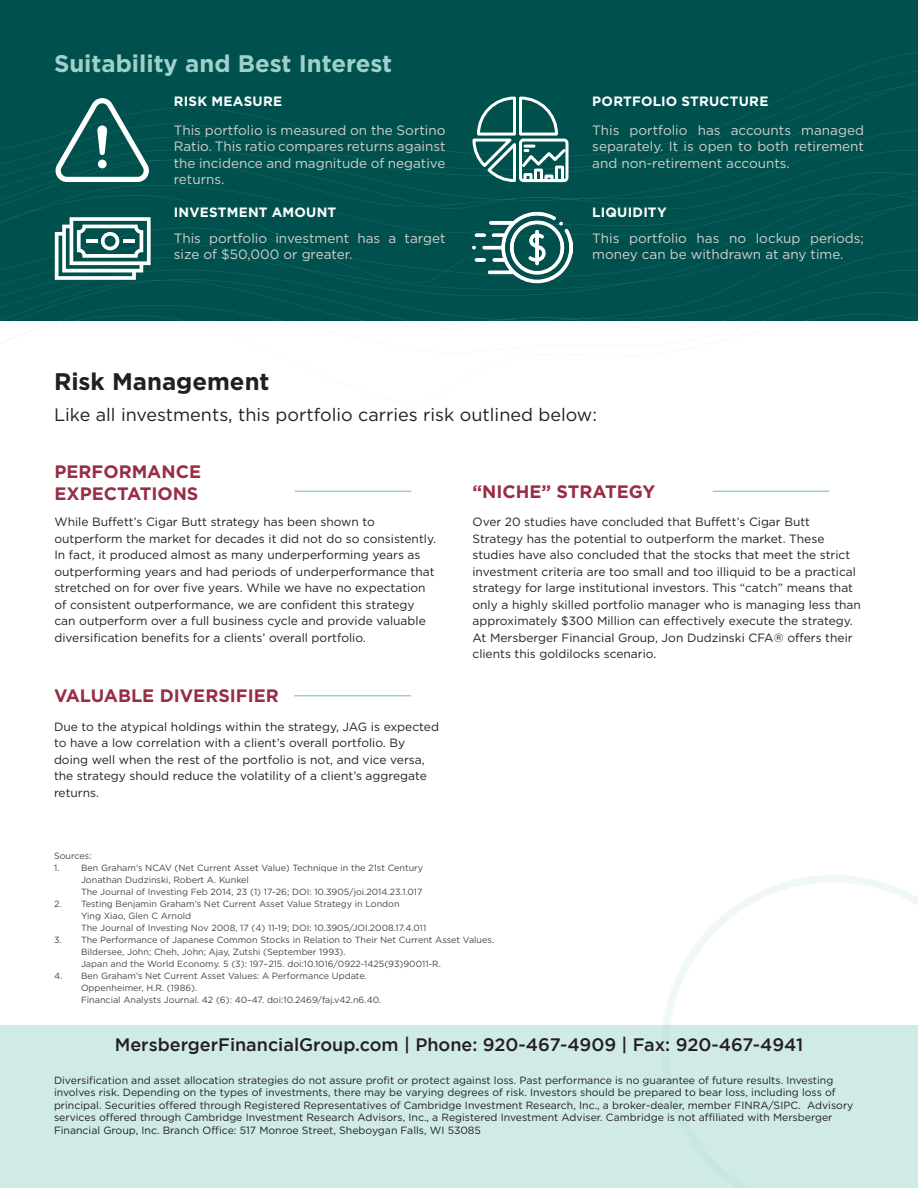
<style>
.page{position:relative;width:918px;height:1188px;background:#fff}
.page>*{position:absolute;margin:0;border:0;box-sizing:border-box;transform-origin:0 0}
.t1{font:700 24px "Gotham";color:#a0d0cb}
.t2{font:700 24px "Gotham";color:#231f20}
.t3{font:500 18px "Gotham";color:#231f20}
.t4{font:700 18px/21.6px "Gotham";color:#982d45}
.t5{font:18px "Gotham";color:#231f20}
.t6{font:13.5px/16.2px "Gotham";color:#d3d0ce;text-align:justify}
.t7{font:700 13.5px "Gotham";letter-spacing:.02em;color:#fff}
.t8{font:12px/16.5px "Gotham";color:#231f20}
.t9{font:10.5px/12.6px "Gotham";color:#231f20}
.t10{font:9px/12px "Gotham";color:#454545}
</style>
<div class="page">
<div style="left:0;top:1025px;width:918px;height:163px;background:#d0eae8"></div>
<div style="left:0;top:1px;width:918px;height:39px;background:#00514d"></div>
<div style="left:0;top:40px;width:918px;height:44px;background:#00514d"></div>
<div style="left:0;top:84px;width:918px;height:38px;background:#00514d"></div>
<div style="left:0;top:122px;width:918px;height:38px;background:#00514d"></div>
<svg style="left:0;top:160px;width:918px;height:45px;fill:#00514d"></svg>
<div style="left:0;top:205px;width:918px;height:48px;background:#00514d"></div>
<svg style="left:0;top:253px;width:918px;height:146px"></svg>
<svg style="left:663px;top:875px;width:255px;height:150px"></svg>
<svg style="left:52px;top:96px;width:100px;height:88px"></svg>
<svg style="left:471px;top:95px;width:99px;height:89px"></svg>
<hr style="left:295px;top:491px;width:116px;height:1px;background:#a0d0cb">
<hr style="left:713px;top:491px;width:116px;height:1px;background:#a0d0cb">
<svg style="left:55px;top:217px;width:96px;height:63px"></svg>
<hr style="left:123px;top:239px;width:11px;height:4px;background:#fff">
<hr style="left:86px;top:239px;width:11px;height:4px;background:#fff">
<img style="left:472px;top:207px;width:101px;height:80px">
<hr style="left:294px;top:695px;width:117px;height:1px;background:#a0d0cb">
<h1 class="t1" style="left:54px;top:49px;width:340px">Suitability and Best Interest</h1>
<p class="t7" style="left:174px;top:94px;width:110px">RISK MEASURE</p>
<p class="t6" style="left:174px;top:122px;width:273px">This portfolio is measured on the Sortino Ratio. This ratio compares returns against the incidence and magnitude of negative returns.</p>
<p class="t7" style="left:174px;top:204px;width:164px">INVESTMENT AMOUNT</p>
<p class="t6" style="left:174px;top:230px;width:273px">This portfolio investment has a target size of $50,000 or greater.</p>
<h1 class="t2" style="left:54px;top:368px;width:217px">Risk Management</h1>
<p class="t7" style="left:592px;top:94px;width:178px">PORTFOLIO STRUCTURE</p>
<p class="t6" style="left:592px;top:122px;width:273px">This portfolio has accounts managed separately. It is open to both retirement and non-retirement accounts.</p>
<p class="t7" style="left:592px;top:204px;width:76px">LIQUIDITY</p>
<p class="t6" style="left:592px;top:230px;width:273px">This portfolio has no lockup periods; money can be withdrawn at any time.</p>
<h2 class="t5" style="left:54px;top:405px;width:545px">Like all investments, this portfolio carries risk outlined below:</h2>
<h2 class="t4" style="left:54px;top:460px;width:148px">PERFORMANCE<br>EXPECTATIONS</h2>
<p class="t8" style="left:54px;top:514px;width:383px">While Buffett’s Cigar Butt strategy has been shown to outperform the market for decades it did not do so consistently.<br>In fact, it produced almost as many underperforming years as outperforming years and had periods of underperformance that stretched on for over five years. While we have no expectation of consistent outperformance, we are confident this strategy can outperform over a full business cycle and provide valuable diversification benefits for a clients’ overall portfolio.</p>
<h2 class="t4" style="left:54px;top:685px;width:226px">VALUABLE DIVERSIFIER</h2>
<p class="t8" style="left:54px;top:718px;width:386px">Due to the atypical holdings within the strategy, JAG is expected to have a low correlation with a client’s overall portfolio. By doing well when the rest of the portfolio is not, and vice versa, the strategy should reduce the volatility of a client’s aggregate returns.</p>
<h2 class="t4" style="left:472px;top:480px;width:184px">“NICHE” STRATEGY</h2>
<p class="t8" style="left:472px;top:514px;width:390px">Over 20 studies have concluded that Buffett’s Cigar Butt Strategy has the potential to outperform the market. These studies have also concluded that the stocks that meet the strict investment criteria are too small and too illiquid to be a practical strategy for large institutional investors. This “catch” means that only a highly skilled portfolio manager who is managing less than approximately $300 Million can effectively execute the strategy.<br>At Mersberger Financial Group, Jon Dudzinski CFA® offers their clients this goldilocks scenario.</p>
<p class="t10" style="left:54px;top:849px;width:39px">Sources:</p>
<p class="t10" style="left:81px;top:861px;width:344px;text-indent:-27px">1. Ben Graham’s NCAV (Net Current Asset Value) Technique in the 21st Century<br>Jonathan Dudzinski, Robert A. Kunkel<br>The Journal of Investing Feb 2014, 23 (1) 17-26; DOI: 10.3905/joi.2014.23.1.017</p>
<p class="t10" style="left:81px;top:897px;width:347px;text-indent:-27px">2. Testing Benjamin Graham’s Net Current Asset Value Strategy in London<br>Ying Xiao, Glen C Arnold<br>The Journal of Investing Nov 2008, 17 (4) 11-19; DOI: 10.3905/JOI.2008.17.4.011</p>
<p class="t10" style="left:81px;top:933px;width:415px;text-indent:-27px">3. The Performance of Japanese Common Stocks in Relation to Their Net Current Asset Values.<br>Bildersee, John; Cheh, John; Ajay, Zutshi (September 1993).<br>Japan and the World Economy. 5 (3): 197–215. doi:10.1016/0922-1425(93)90011-R.</p>
<p class="t10" style="left:81px;top:969px;width:302px;text-indent:-27px">4. Ben Graham’s Net Current Asset Values: A Performance Update.<br>Oppenheimer, H.R. (1986).<br>Financial Analysts Journal. 42 (6): 40–47. doi:10.2469/faj.v42.n6.40.</p>
<h2 class="t3" style="left:115px;top:1034px;width:690px">MersbergerFinancialGroup.com | Phone: 920-467-4909 | Fax: 920-467-4941</h2>
<p class="t9" style="left:54px;top:1073px;width:801px">Diversification and asset allocation strategies do not assure profit or protect against loss. Past performance is no guarantee of future results. Investing involves risk. Depending on the types of investments, there may be varying degrees of risk. Investors should be prepared to bear loss, including loss of principal. Securities offered through Registered Representatives of Cambridge Investment Research, Inc., a broker-dealer, member FINRA/SIPC. Advisory services offered through Cambridge Investment Research Advisors, Inc., a Registered Investment Adviser. Cambridge is not affiliated with Mersberger Financial Group, Inc. Branch Office: 517 Monroe Street, Sheboygan Falls, WI 53085</p>
</div>
